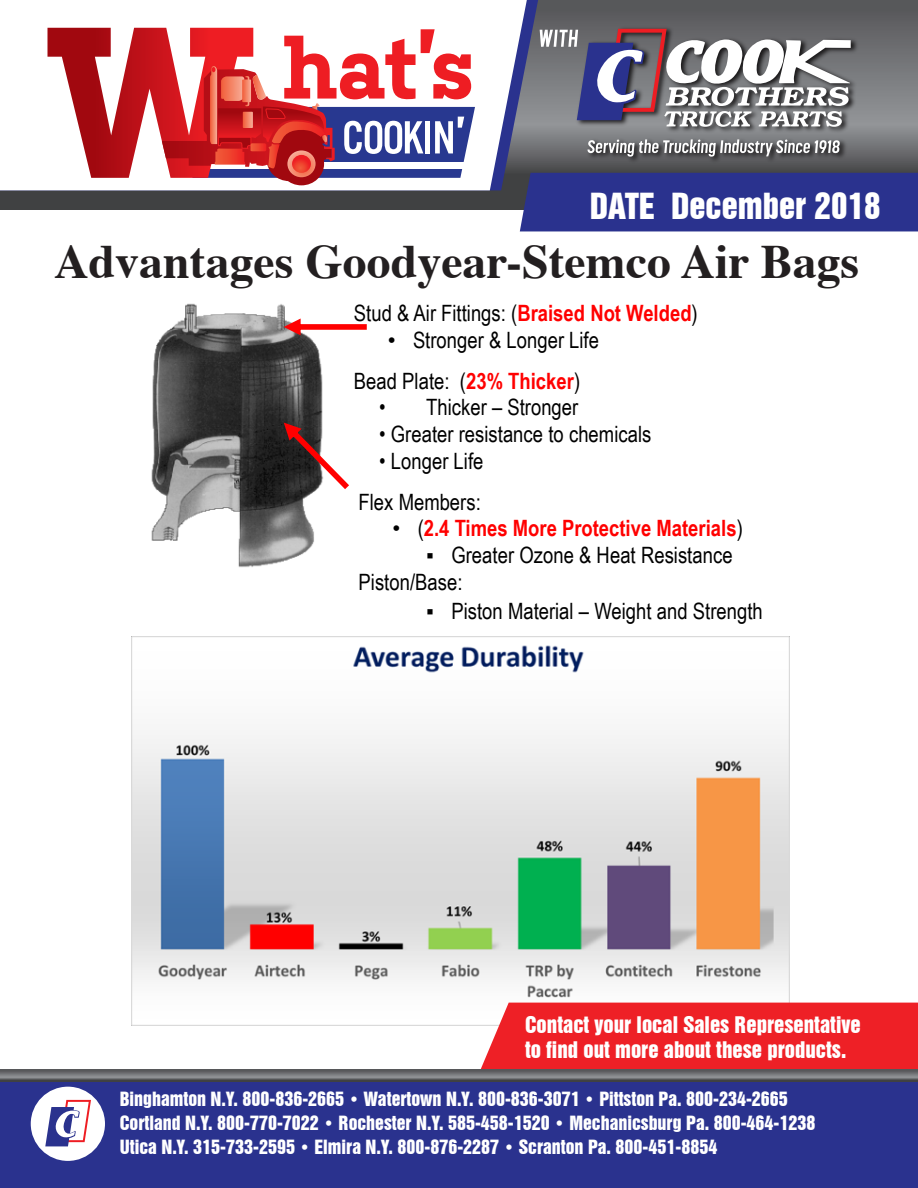
<style>
.page{position:relative;width:918px;height:1188px;background:#fff}
.page>*{position:absolute;margin:0;border:0;box-sizing:border-box;transform-origin:0 0}
.t1{font:700 47.85px "Times";color:#231f20}
.t2{font:33px "Swiss 921 BT Regular A";color:#fff}
.t3{font:22.5px/41.2px "Arial Narrow";color:#000}
.t4{font:700 22.5px "Arial Narrow";color:#f00}
.t5{font:21px "Swiss 921 BT Regular A";color:#fff}
.t6{font:18px "Swiss 921 BT Regular A";color:#fff}
.s1{font-weight:700;color:#f00}
.s2{font-family:"Arial"}
.s3{font-family:"Arial";font-weight:400;color:#000}
.s4{font-weight:400;color:#000}
.s5{font-family:"Calibri"}
</style>
<div class="page">
<img style="left:131px;top:636px;width:659px;height:390px">
<svg style="left:445px;top:1003px;width:473px;height:67px;background:#ed373d"></svg>
<svg style="left:0;top:0;width:918px;height:210px;background:#5a5b5d"></svg>
<img style="left:573px;top:25px;width:288px;height:141px">
<svg style="left:587px;top:139px;width:253px;height:18px"></svg>
<svg style="left:540px;top:29px;width:311px;height:98px"></svg>
<div style="left:520px;top:173px;width:398px;height:58px;background:#2a328e"></div>
<svg style="left:527px;top:0;width:11px;height:190px;background:#63667d"></svg>
<svg style="left:0;top:0;width:527px;height:190px"></svg>
<svg style="left:267px;top:138px;width:45px;height:43px"></svg>
<div style="left:279px;top:142px;width:45px;height:43px;background:#a1080f;border-radius:50%"></div>
<svg style="left:47px;top:28px;width:428px;height:150px"></svg>
<div style="left:0;top:1073px;width:918px;height:115px;background:#2a328e"></div>
<svg style="left:0;top:1070px;width:918px;height:12px;background:#68696c"></svg>
<div style="left:31px;top:1087px;width:74px;height:74px;background:#fff;border-radius:50%"></div>
<svg style="left:45px;top:1100px;width:46px;height:46px"></svg>
<img style="left:151px;top:303px;width:172px;height:265px">
<svg style="left:284px;top:319px;width:83px;height:16px"></svg>
<svg style="left:284px;top:423px;width:65px;height:66px"></svg>
<p class="t2" style="left:590px;top:185px;width:292px">DATE December 2018</p>
<p class="t1" style="left:54px;top:217px;width:807px">Advantages Goodyear-Stemco Air Bags</p>
<p class="t3" style="left:354px;top:292px;width:345px">Stud &amp; Air Fittings: (<span class="s1">Braised Not Welded</span>)</p>
<p class="t3" style="left:354px;top:318px;width:247px;text-indent:34px"><span class="s2">•</span> Stronger &amp; Longer Life<br>Bead Plate: (<span class="s1">23% Thicker</span>)</p>
<p class="t3" style="left:379px;top:386px;width:201px">• Thicker – Stronger</p>
<p class="t3" style="left:379px;top:413px;width:274px">• Greater resistance to chemicals</p>
<p class="t3" style="left:359px;top:441px;width:126px;line-height:40.3px;text-align:right">• Longer Life<br>Flex Members:</p>
<p class="t4" style="left:392px;top:511px;width:352px"><span class="s3">•</span> <span class="s4">(</span>2.4 Times More Protective Materials<span class="s4">)</span></p>
<p class="t3" style="left:359px;top:541px;width:376px;line-height:27.2px;text-indent:68px"><span class="s5">▪</span> Greater Ozone &amp; Heat Resistance<br>Piston/Base:</p>
<p class="t3" style="left:426px;top:589px;width:338px"><span class="s5">▪</span> Piston Material – Weight and Strength</p>
<p class="t5" style="left:525px;top:1011px;width:337px">Contact your local Sales Representative</p>
<p class="t5" style="left:525px;top:1036px;width:323px">to find out more about these products.</p>
<p class="t6" style="left:120px;top:1087px;width:670px">Binghamton N.Y. 800-836-2665 • Watertown N.Y. 800-836-3071 • Pittston Pa. 800-234-2665</p>
<p class="t6" style="left:120px;top:1111px;width:697px">Cortland N.Y. 800-770-7022 • Rochester N.Y. 585-458-1520 • Mechanicsburg Pa. 800-464-1238</p>
<p class="t6" style="left:120px;top:1135px;width:599px">Utica N.Y. 315-733-2595 • Elmira N.Y. 800-876-2287 • Scranton Pa. 800-451-8854</p>
</div>
